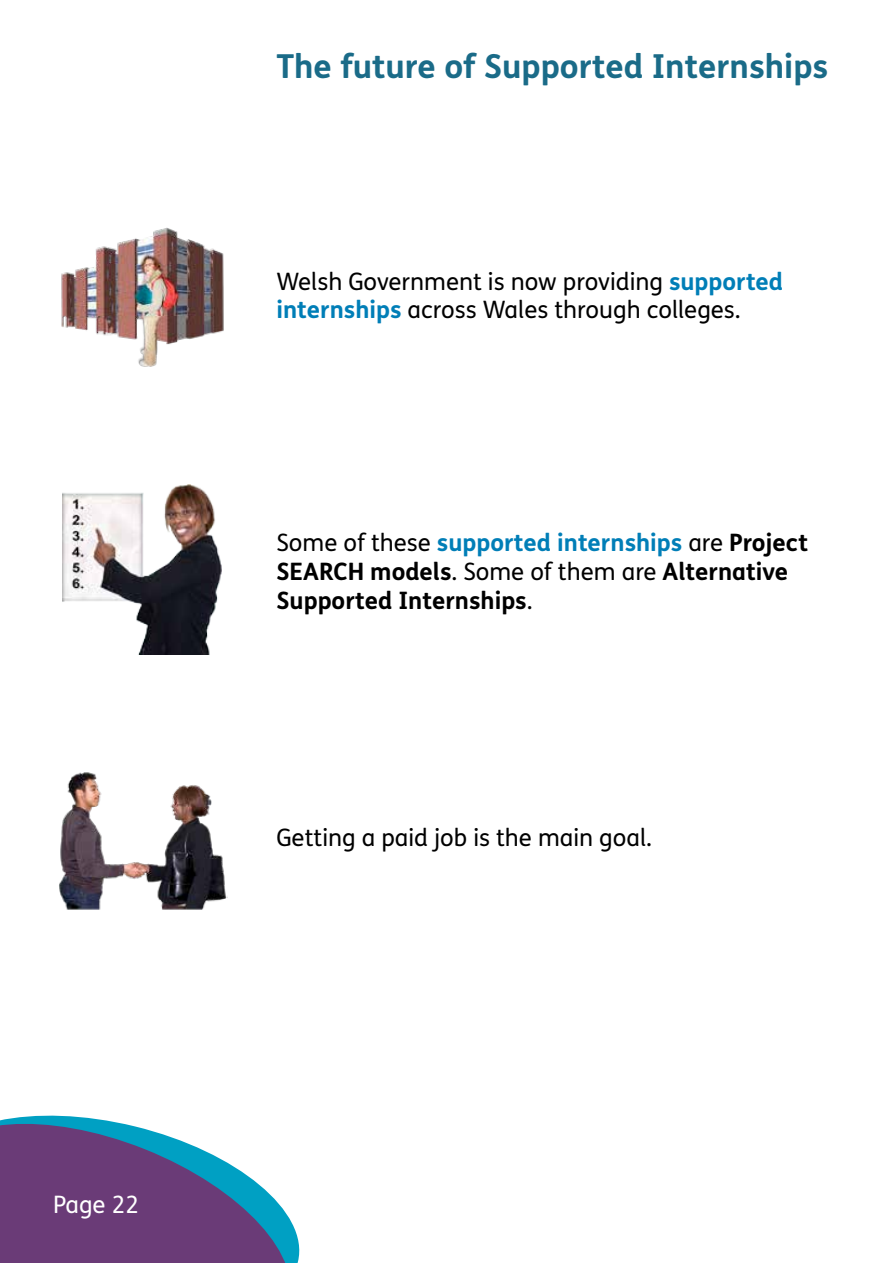
<style>
.page{position:relative;width:893px;height:1263px;background:#fff}
.page>*{position:absolute;margin:0;border:0;box-sizing:border-box;transform-origin:0 0}
.t1{font:700 33px "FS Me Pro";color:#1a6b88}
.t2{font:24px/28.8px "FS Me Pro";color:#000}
.t3{font:700 24px/28.8px "FS Me Pro";color:#000}
.t4{font:24px "FS Me Pro";color:#fff}
.s1{font-weight:700;color:#007eb7}
.s2{font-weight:400}
.s3{color:#007eb7}
</style>
<div class="page">
<svg style="left:0;top:1115px;width:300px;height:148px;fill:#6a3b77"></svg>
<img style="left:61px;top:227px;width:163px;height:140px">
<img style="left:63px;top:484px;width:159px;height:170px">
<img style="left:59px;top:772px;width:168px;height:138px">
<p class="t4" style="left:53px;top:1188px;width:87px">Page 22</p>
<p class="t1" style="left:276px;top:41px;width:553px">The future of Supported Internships</p>
<p class="t2" style="left:276px;top:266px;width:508px">Welsh Government is now providing <span class="s1">supported internships</span> across Wales through colleges.</p>
<p class="t3" style="left:276px;top:527px;width:533px"><span class="s2">Some of these</span> <span class="s3">supported internships</span> <span class="s2">are</span> Project<br>SEARCH models<span class="s2">. Some of them are</span> Alternative<br>Supported Internships<span class="s2">.</span></p>
<p class="t2" style="left:276px;top:823px;width:377px">Getting a paid job is the main goal.</p>
</div>
